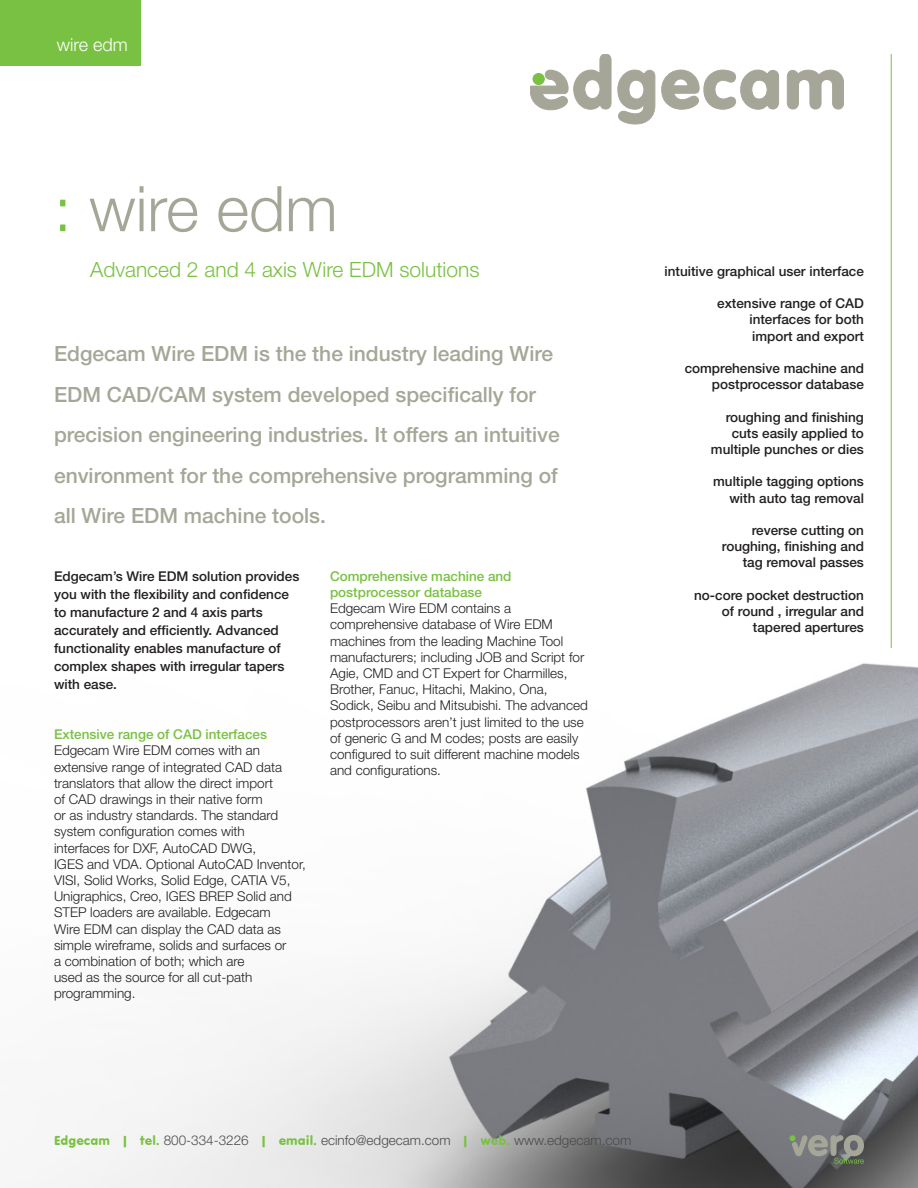
<style>
.page{position:relative;width:918px;height:1188px;background:#fff}
.page>*{position:absolute;margin:0;border:0;box-sizing:border-box;transform-origin:0 0}
.t1{font:300 63px "Helvetica Neue";color:#a6a698}
.t2{font:500 21px/40.5px "Helvetica Neue";color:#a6a698}
.t3{font:300 21px "Helvetica Neue";color:#79c142}
.t4{font:300 18px "Helvetica Neue";color:#fff}
.t5{font:300 13.5px/16.2px "Helvetica Neue";color:#231f20}
.t6{font:500 13.5px/16.2px "Helvetica Neue";color:#231f20;text-align:right}
.t7{font:500 13.5px/16.2px "Helvetica Neue";color:#79c142}
.t8{font:300 13.5px "Helvetica Neue";color:#4b4c4d}
.s1{color:#79c142}
.s2{font-family:"VAG Round";font-weight:400;color:#79c142}
</style>
<div class="page">
<img style="left:22px;top:613px;width:896px;height:575px">
<svg style="left:574px;top:54px;width:37px;height:55px"></svg>
<svg style="left:618px;top:70px;width:37px;height:54px"></svg>
<svg style="left:662px;top:70px;width:117px;height:39px"></svg>
<svg style="left:787px;top:70px;width:57px;height:39px"></svg>
<svg style="left:530px;top:70px;width:38px;height:40px"></svg>
<hr style="left:891px;top:54px;width:1px;height:594px;background:#79c142">
<svg style="left:789px;top:1135px;width:75px;height:29px;background:#83877f"></svg>
<div style="left:0;top:0;width:140px;height:66px;background:#79c142"></div>
<p class="t4" style="left:57px;top:33px;width:73px">wire edm</p>
<p class="t1" style="left:54px;top:170px;width:285px"><span class="s1">:</span> wire edm</p>
<p class="t3" style="left:90px;top:257px;width:391px">Advanced 2 and 4 axis Wire EDM solutions</p>
<p class="t6" style="left:665px;top:263px;width:201px">intuitive graphical user interface</p>
<p class="t6" style="left:749px;top:295px;width:116px;text-align:justify;text-indent:-32px">extensive range of CAD interfaces for both import and export</p>
<p class="t6" style="left:685px;top:360px;width:181px">comprehensive machine and postprocessor database</p>
<p class="t6" style="left:711px;top:409px;width:155px">roughing and finishing cuts easily applied to multiple punches or dies</p>
<p class="t6" style="left:713px;top:473px;width:152px">multiple tagging options</p>
<p class="t6" style="left:729px;top:490px;width:136px">with auto tag removal</p>
<p class="t6" style="left:722px;top:522px;width:144px">reverse cutting on roughing, finishing and tag removal passes</p>
<p class="t6" style="left:694px;top:587px;width:171px">no-core pocket destruction of round , irregular and tapered apertures</p>
<p class="t2" style="left:54px;top:333px;width:507px">Edgecam Wire EDM is the the industry leading Wire EDM CAD/CAM system developed specifically for precision engineering industries. It offers an intuitive environment for the comprehensive programming of all Wire EDM machine tools.</p>
<p class="t7" style="left:330px;top:568px;width:183px">Comprehensive machine and postprocessor database</p>
<p class="t5" style="left:330px;top:600px;width:259px">Edgecam Wire EDM contains a comprehensive database of Wire EDM machines from the leading Machine Tool manufacturers; including JOB and Script for Agie, CMD and CT Expert for Charmilles, Brother, Fanuc, Hitachi, Makino, Ona, Sodick, Seibu and Mitsubishi. The advanced postprocessors aren’t just limited to the use of generic G and M codes; posts are easily configured to suit different machine models and configurations.</p>
<p class="t6" style="left:54px;top:567px;width:247px;line-height:18px;text-align:left">Edgecam’s Wire EDM solution provides you with the flexibility and confidence to manufacture 2 and 4 axis parts accurately and efficiently. Advanced functionality enables manufacture of complex shapes with irregular tapers with ease.</p>
<p class="t7" style="left:54px;top:726px;width:215px">Extensive range of CAD interfaces</p>
<p class="t5" style="left:54px;top:742px;width:208px">Edgecam Wire EDM comes with an</p>
<p class="t5" style="left:54px;top:758px;width:230px">extensive range of integrated CAD data</p>
<p class="t5" style="left:54px;top:775px;width:221px">translators that allow the direct import</p>
<p class="t5" style="left:54px;top:791px;width:210px">of CAD drawings in their native form</p>
<p class="t5" style="left:54px;top:807px;width:226px">or as industry standards. The standard</p>
<p class="t5" style="left:54px;top:823px;width:192px">system configuration comes with</p>
<p class="t5" style="left:54px;top:839px;width:204px">interfaces for DXF, AutoCAD DWG,</p>
<p class="t5" style="left:54px;top:856px;width:253px">IGES and VDA. Optional AutoCAD Inventor,</p>
<p class="t5" style="left:54px;top:872px;width:238px">VISI, Solid Works, Solid Edge, CATIA V5,</p>
<p class="t5" style="left:54px;top:888px;width:239px">Unigraphics, Creo, IGES BREP Solid and</p>
<p class="t5" style="left:54px;top:904px;width:218px">STEP loaders are available. Edgecam</p>
<p class="t5" style="left:54px;top:920px;width:229px">Wire EDM can display the CAD data as</p>
<p class="t5" style="left:54px;top:937px;width:234px">simple wireframe, solids and surfaces or</p>
<p class="t5" style="left:54px;top:953px;width:192px">a combination of both; which are</p>
<p class="t5" style="left:54px;top:969px;width:200px">used as the source for all cut-path</p>
<p class="t5" style="left:54px;top:985px;width:83px">programming.</p>
<p class="t8" style="left:54px;top:1132px;width:579px"><span class="s2">Edgecam | tel.</span> 800-334-3226 <span class="s2">| email.</span> ecinfo@edgecam.com <span class="s2">| web.</span> www.edgecam.com</p>
</div>
